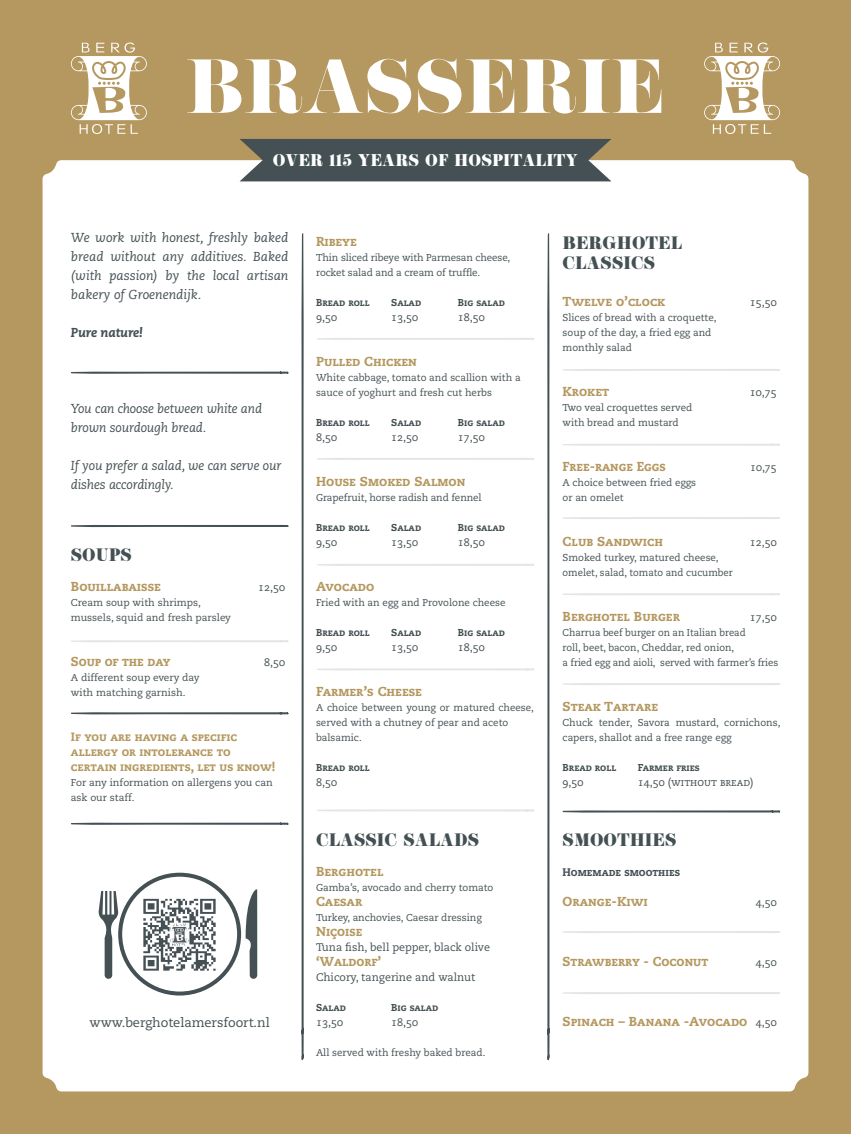
<style>
.page{position:relative;width:851px;height:1134px;background:#fff}
.page>*{position:absolute;margin:0;border:0;box-sizing:border-box;transform-origin:0 0}
.t1{font:68.2px "Pistilli";color:#fff}
.t2{font:18px/20px "K22 Didoni";color:#445053}
.t3{font:17px "K22 Didoni";color:#fff}
.t4{font:13px "Caecilia Heavy SC";color:#b4985f}
.t5{font:italic 13px/19px "Caecilia";letter-spacing:-.01em;color:#445053}
.t6{font:13px "Caecilia";letter-spacing:-.005em;color:#445053}
.t7{font:italic 800 13px "Caecilia";letter-spacing:-.01em;color:#445053}
.t8{font:12px/15px "Caecilia Heavy SC";color:#b4985f}
.t9{font:11px "Caecilia Roman SC";color:#445053}
.t10{font:11px "Caecilia";color:#445053}
.t11{font:11px "Caecilia Heavy SC";color:#445053}
.t12{font:10px/15px "Caecilia";color:#445053}
.t13{font:10px "Caecilia Heavy SC";color:#445053}
.t14{font:10px/15px "Caecilia";color:#445053;scale:.95 1}
.s1{font-family:"Caecilia Roman SC";font-size:11px;color:#445053}
</style>
<div class="page">
<div style="left:0;top:0;width:850px;height:1134px;background:#b4985f"></div>
<div style="left:48px;top:165px;width:755px;height:921px;background:#fff;border-radius:14px"></div>
<div style="left:43px;top:160px;width:765px;height:931px;border:10px solid #fff;border-radius:14px"></div>
<div style="left:118px;top:873px;width:123px;height:122px;border:4px solid #445053;border-radius:50%"></div>
<img style="left:143px;top:898px;width:73px;height:73px">
<svg style="left:245px;top:889px;width:12px;height:90px"></svg>
<svg style="left:99px;top:891px;width:19px;height:88px"></svg>
<svg style="left:562px;top:810px;width:218px;height:3px"></svg>
<svg style="left:71px;top:371px;width:218px;height:3px"></svg>
<svg style="left:71px;top:525px;width:218px;height:2px"></svg>
<svg style="left:71px;top:712px;width:218px;height:3px"></svg>
<svg style="left:71px;top:822px;width:218px;height:3px"></svg>
<svg style="left:317px;top:337px;width:217px;height:3px"></svg>
<svg style="left:317px;top:457px;width:217px;height:3px"></svg>
<svg style="left:317px;top:563px;width:217px;height:3px"></svg>
<svg style="left:317px;top:668px;width:217px;height:3px"></svg>
<svg style="left:317px;top:809px;width:217px;height:3px"></svg>
<svg style="left:563px;top:369px;width:217px;height:2px"></svg>
<svg style="left:563px;top:443px;width:217px;height:3px"></svg>
<svg style="left:563px;top:517px;width:217px;height:2px"></svg>
<svg style="left:563px;top:593px;width:217px;height:3px"></svg>
<svg style="left:563px;top:683px;width:217px;height:2px"></svg>
<svg style="left:563px;top:931px;width:217px;height:2px"></svg>
<svg style="left:563px;top:992px;width:217px;height:2px"></svg>
<div style="left:239px;top:139px;width:372px;height:42px;background:#445053"></div>
<svg style="left:71px;top:640px;width:218px;height:3px"></svg>
<svg style="left:71px;top:43px;width:76px;height:91px"></svg>
<svg style="left:704px;top:43px;width:76px;height:91px"></svg>
<svg style="left:301px;top:233px;width:3px;height:828px;background:#848c8e"></svg>
<svg style="left:547px;top:233px;width:2px;height:828px;background:#6f787a"></svg>
<h1 class="t1" style="left:186px;top:43px;width:480px">BRASSERIE</h1>
<h3 class="t3" style="left:273px;top:154px;width:306px">OVER 115 YEARS OF HOSPITALITY</h3>
<h3 class="t5" style="left:71px;top:229px;width:219px;text-align:justify">We work with honest, freshly baked bread without any additives. Baked (with passion) by the local artisan bakery of Groenendijk.</h3>
<h3 class="t7" style="left:71px;top:325px;width:73px">Pure nature!</h3>
<h3 class="t5" style="left:71px;top:400px;width:192px">You can choose between white and brown sourdough bread.</h3>
<h3 class="t5" style="left:71px;top:457px;width:212px">If you prefer a salad, we can serve our dishes accordingly.</h3>
<h2 class="t2" style="left:71px;top:546px;width:63px">SOUPS</h2>
<h3 class="t4" style="left:71px;top:578px;width:92px">Bouillabaisse</h3>
<p class="t9" style="left:258px;top:581px;width:28px">12,50</p>
<p class="t12" style="left:71px;top:595px;width:162px">Cream soup with shrimps, mussels, squid and fresh parsley</p>
<h3 class="t4" style="left:71px;top:653px;width:101px">Soup of the day</h3>
<p class="t9" style="left:264px;top:656px;width:22px">8,50</p>
<p class="t12" style="left:71px;top:670px;width:130px">A different soup every day with matching garnish.</p>
<p class="t8" style="left:71px;top:729px;width:206px">If you are having a specific allergy or intolerance to certain ingredients, let us know!</p>
<p class="t12" style="left:71px;top:775px;width:203px">For any information on allergens you can ask our staff.</p>
<h3 class="t6" style="left:90px;top:1015px;width:182px">www.berghotelamersfoort.nl</h3>
<h3 class="t4" style="left:316px;top:233px;width:42px">Ribeye</h3>
<p class="t12" style="left:316px;top:250px;width:196px">Thin sliced ribeye with Parmesan cheese, rocket salad and a cream of truffle.</p>
<p class="t13" style="left:316px;top:296px;width:55px">Bread roll</p>
<p class="t13" style="left:391px;top:296px;width:31px">Salad</p>
<p class="t13" style="left:458px;top:296px;width:49px">Big salad</p>
<p class="t9" style="left:316px;top:311px;width:22px">9,50</p>
<p class="t9" style="left:391px;top:311px;width:28px">13,50</p>
<p class="t9" style="left:458px;top:311px;width:28px">18,50</p>
<h3 class="t4" style="left:316px;top:353px;width:102px">Pulled Chicken</h3>
<p class="t12" style="left:316px;top:370px;width:206px">White cabbage, tomato and scallion with a sauce of yoghurt and fresh cut herbs</p>
<p class="t13" style="left:316px;top:416px;width:55px">Bread roll</p>
<p class="t13" style="left:391px;top:416px;width:31px">Salad</p>
<p class="t13" style="left:458px;top:416px;width:49px">Big salad</p>
<p class="t9" style="left:316px;top:431px;width:22px">8,50</p>
<p class="t9" style="left:391px;top:431px;width:28px">12,50</p>
<p class="t9" style="left:458px;top:431px;width:28px">17,50</p>
<h3 class="t4" style="left:316px;top:473px;width:151px">House Smoked Salmon</h3>
<p class="t12" style="left:316px;top:490px;width:167px">Grapefruit, horse radish and fennel</p>
<p class="t13" style="left:316px;top:521px;width:55px">Bread roll</p>
<p class="t13" style="left:391px;top:521px;width:31px">Salad</p>
<p class="t13" style="left:458px;top:521px;width:49px">Big salad</p>
<p class="t9" style="left:316px;top:536px;width:22px">9,50</p>
<p class="t9" style="left:391px;top:536px;width:28px">13,50</p>
<p class="t9" style="left:458px;top:536px;width:28px">18,50</p>
<h3 class="t4" style="left:316px;top:578px;width:60px">Avocado</h3>
<p class="t12" style="left:316px;top:595px;width:191px">Fried with an egg and Provolone cheese</p>
<p class="t13" style="left:316px;top:626px;width:55px">Bread roll</p>
<p class="t13" style="left:391px;top:626px;width:31px">Salad</p>
<p class="t13" style="left:458px;top:626px;width:49px">Big salad</p>
<p class="t9" style="left:316px;top:641px;width:22px">9,50</p>
<p class="t9" style="left:391px;top:641px;width:28px">13,50</p>
<p class="t9" style="left:458px;top:641px;width:28px">18,50</p>
<h3 class="t4" style="left:316px;top:683px;width:107px">Farmer’s Cheese</h3>
<p class="t12" style="left:316px;top:700px;width:219px">A choice between young or matured cheese, served with a chutney of pear and aceto balsamic.</p>
<p class="t13" style="left:316px;top:761px;width:55px">Bread roll</p>
<p class="t9" style="left:316px;top:776px;width:22px">8,50</p>
<h2 class="t2" style="left:316px;top:831px;width:164px">CLASSIC SALADS</h2>
<h3 class="t4" style="left:316px;top:863px;width:69px">Berghotel</h3>
<p class="t12" style="left:316px;top:880px;width:179px">Gamba’s, avocado and cherry tomato</p>
<h3 class="t4" style="left:316px;top:893px;width:48px">Caesar</h3>
<p class="t12" style="left:316px;top:910px;width:167px">Turkey, anchovies, Caesar dressing</p>
<h3 class="t4" style="left:316px;top:923px;width:48px">Niçoise</h3>
<p class="t10" style="left:316px;top:941px;width:175px">Tuna fish, bell pepper, black olive</p>
<h3 class="t4" style="left:316px;top:953px;width:67px">‘Waldorf’</h3>
<p class="t10" style="left:316px;top:971px;width:161px">Chicory, tangerine and walnut</p>
<p class="t13" style="left:316px;top:1001px;width:31px">Salad</p>
<p class="t13" style="left:391px;top:1001px;width:49px">Big salad</p>
<p class="t9" style="left:316px;top:1016px;width:28px">13,50</p>
<p class="t9" style="left:391px;top:1016px;width:28px">18,50</p>
<p class="t12" style="left:316px;top:1045px;width:171px">All served with freshy baked bread.</p>
<h2 class="t2" style="left:562px;top:234px;width:121px">BERGHOTEL<br>CLASSICS</h2>
<h3 class="t4" style="left:562px;top:293px;width:104px">Twelve o’clock</h3>
<p class="t9" style="left:749px;top:296px;width:28px">15,50</p>
<p class="t12" style="left:562px;top:310px;width:155px">Slices of bread with a croquette, soup of the day, a fried egg and monthly salad</p>
<h3 class="t4" style="left:562px;top:383px;width:48px">Kroket</h3>
<p class="t9" style="left:749px;top:386px;width:28px">10,75</p>
<p class="t12" style="left:562px;top:400px;width:131px">Two veal croquettes served with bread and mustard</p>
<h3 class="t4" style="left:562px;top:458px;width:105px">Free-range Eggs</h3>
<p class="t9" style="left:750px;top:461px;width:28px">10,75</p>
<p class="t12" style="left:562px;top:475px;width:135px">A choice between fried eggs or an omelet</p>
<h3 class="t4" style="left:562px;top:533px;width:102px">Club Sandwich</h3>
<p class="t9" style="left:749px;top:536px;width:28px">12,50</p>
<p class="t12" style="left:562px;top:550px;width:172px">Smoked turkey, matured cheese, omelet, salad, tomato and cucumber</p>
<h3 class="t4" style="left:562px;top:608px;width:119px">Berghotel Burger</h3>
<p class="t9" style="left:749px;top:611px;width:28px">17,50</p>
<p class="t14" style="left:562px;top:625px;width:228px">Charrua beef burger on an Italian bread<br>roll, beet, bacon, Cheddar, red onion,<br>a fried egg and aioli, served with farmer’s fries</p>
<h3 class="t4" style="left:562px;top:698px;width:97px">Steak Tartare</h3>
<p class="t12" style="left:562px;top:715px;width:219px">Chuck tender, Savora mustard, cornichons, capers, shallot and a free range egg</p>
<p class="t13" style="left:562px;top:761px;width:55px">Bread roll</p>
<p class="t13" style="left:637px;top:761px;width:64px">Farmer fries</p>
<p class="t9" style="left:562px;top:776px;width:22px">9,50</p>
<p class="t9" style="left:637px;top:776px;width:117px">14,50 (without bread)</p>
<h2 class="t2" style="left:562px;top:831px;width:115px">SMOOTHIES</h2>
<p class="t11" style="left:562px;top:865px;width:119px">Homemade smoothies</p>
<h3 class="t4" style="left:562px;top:893px;width:87px">Orange-Kiwi</h3>
<p class="t9" style="left:755px;top:896px;width:22px">4,50</p>
<h3 class="t4" style="left:562px;top:953px;width:147px">Strawberry - Coconut</h3>
<p class="t9" style="left:755px;top:956px;width:22px">4,50</p>
<h3 class="t4" style="left:562px;top:1013px;width:216px">Spinach – Banana -Avocado <span class="s1">4,50</span></h3>
</div>
